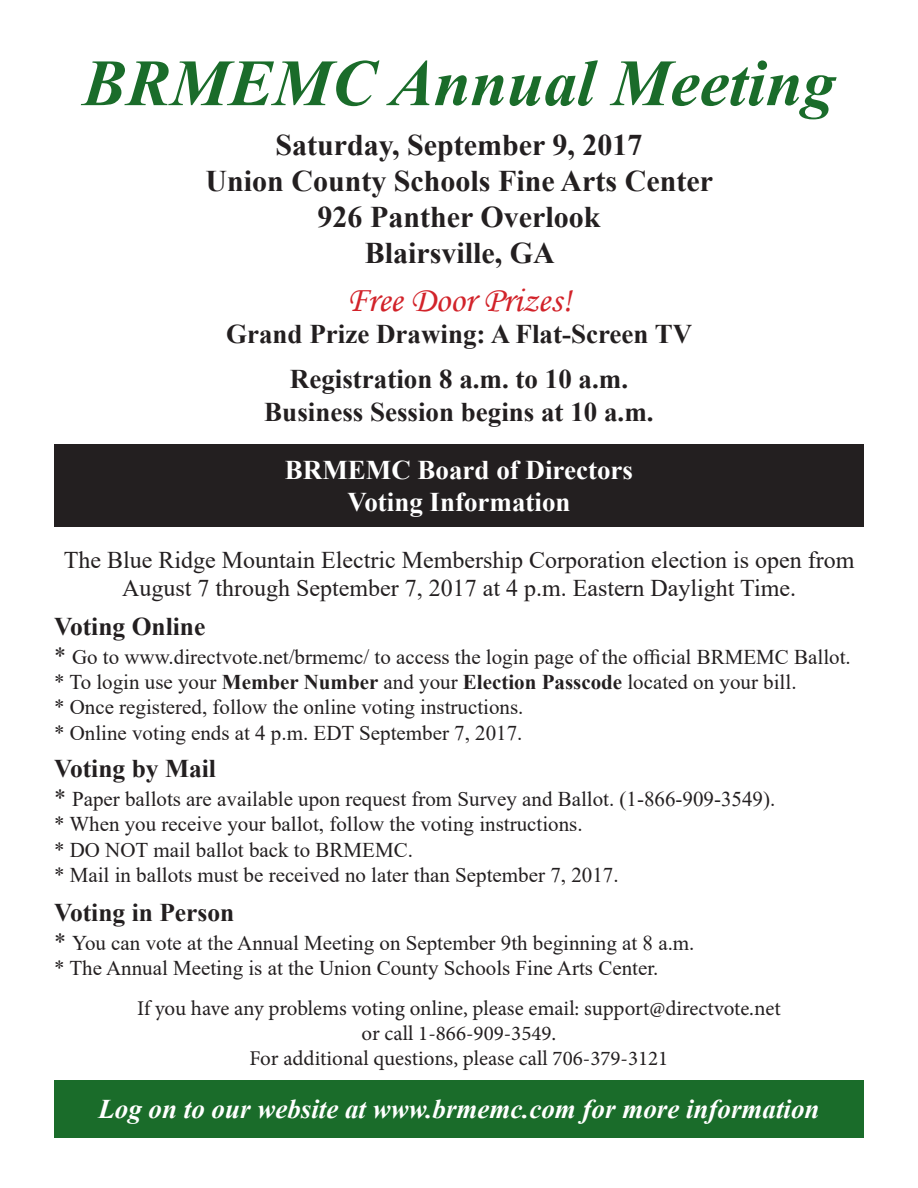
<style>
.page{position:relative;width:918px;height:1188px;background:#fff}
.page>*{position:absolute;margin:0;border:0;box-sizing:border-box;transform-origin:0 0}
.t1{font:italic 700 66px "Times New Roman";color:#1a6c2a}
.t2{font:36px "Monotype Corsiva";color:#d2232a}
.t3{font:700 30px/36px "Times New Roman";color:#231f20;text-align:center}
.t4{font:700 27px/45px "Times New Roman";color:#231f20;text-align:center}
.t5{font:italic 700 27px "Times New Roman";color:#fff}
.t6{font:700 27px/32.4px "Times New Roman";color:#fff;text-align:center}
.t7{font:700 25.5px "Times New Roman";color:#231f20}
.t8{font:24px/28.8px "Times New Roman";color:#231f20;text-align:center}
.t9{font:21px/25.2px "Times New Roman";color:#231f20}
.t10{font:21px/25.2px "Minion Pro";color:#231f20;text-align:center}
.s1{font-size:24px}
.s2{font-weight:700}
</style>
<div class="page">
<div style="left:54px;top:445px;width:810px;height:82px;background:#231f20"></div>
<div style="left:54px;top:1080px;width:810px;height:58px;background:#1a6c2a"></div>
<h1 class="t1" style="left:82px;top:37px;width:755px">BRMEMC Annual Meeting</h1>
<h3 class="t3" style="left:206px;top:126px;width:509px">Saturday, September 9, 2017<br>Union County Schools Fine Arts Center<br>926 Panther Overlook<br>Blairsville, GA</h3>
<h2 class="t2" style="left:346px;top:278px;width:227px">Free Door Prizes!</h2>
<p class="t4" style="left:226px;top:311px;width:468px">Grand Prize Drawing: A Flat-Screen TV<br>Registration 8 a.m. to 10 a.m.</p>
<p class="t4" style="left:264px;top:388px;width:391px">Business Session begins at 10 a.m.</p>
<p class="t6" style="left:285px;top:453px;width:350px">BRMEMC Board of Directors<br>Voting Information</p>
<p class="t8" style="left:64px;top:544px;width:792px">The Blue Ridge Mountain Electric Membership Corporation election is open from<br>August 7 through September 7, 2017 at 4 p.m. Eastern Daylight Time.</p>
<p class="t7" style="left:54px;top:608px;width:153px">Voting Online</p>
<p class="t9" style="left:54px;top:644px;width:798px"><span class="s1">*</span> Go to www.directvote.net/brmemc/ to access the login page of the official BRMEMC Ballot. * To login use your <span class="s2">Member Number</span> and your <span class="s2">Election Passcode</span> located on your bill.<br>* Once registered, follow the online voting instructions.<br>* Online voting ends at 4 p.m. EDT September 7, 2017.</p>
<p class="t7" style="left:54px;top:751px;width:164px">Voting by Mail</p>
<p class="t9" style="left:54px;top:786px;width:723px"><span class="s1">*</span> Paper ballots are available upon request from Survey and Ballot. (1-866-909-3549). * When you receive your ballot, follow the voting instructions.<br>* DO NOT mail ballot back to BRMEMC.<br>* Mail in ballots must be received no later than September 7, 2017.</p>
<p class="t7" style="left:54px;top:894px;width:182px">Voting in Person</p>
<p class="t9" style="left:54px;top:930px;width:642px"><span class="s1">*</span> You can vote at the Annual Meeting on September 9th beginning at 8 a.m. * The Annual Meeting is at the Union County Schools Fine Arts Center.</p>
<p class="t10" style="left:137px;top:996px;width:645px">If you have any problems voting online, please email: support@directvote.net or call 1-866-909-3549.<br>For additional questions, please call 706-379-3121</p>
<p class="t5" style="left:98px;top:1090px;width:723px">Log on to our website at www.brmemc.com for more information</p>
</div>
